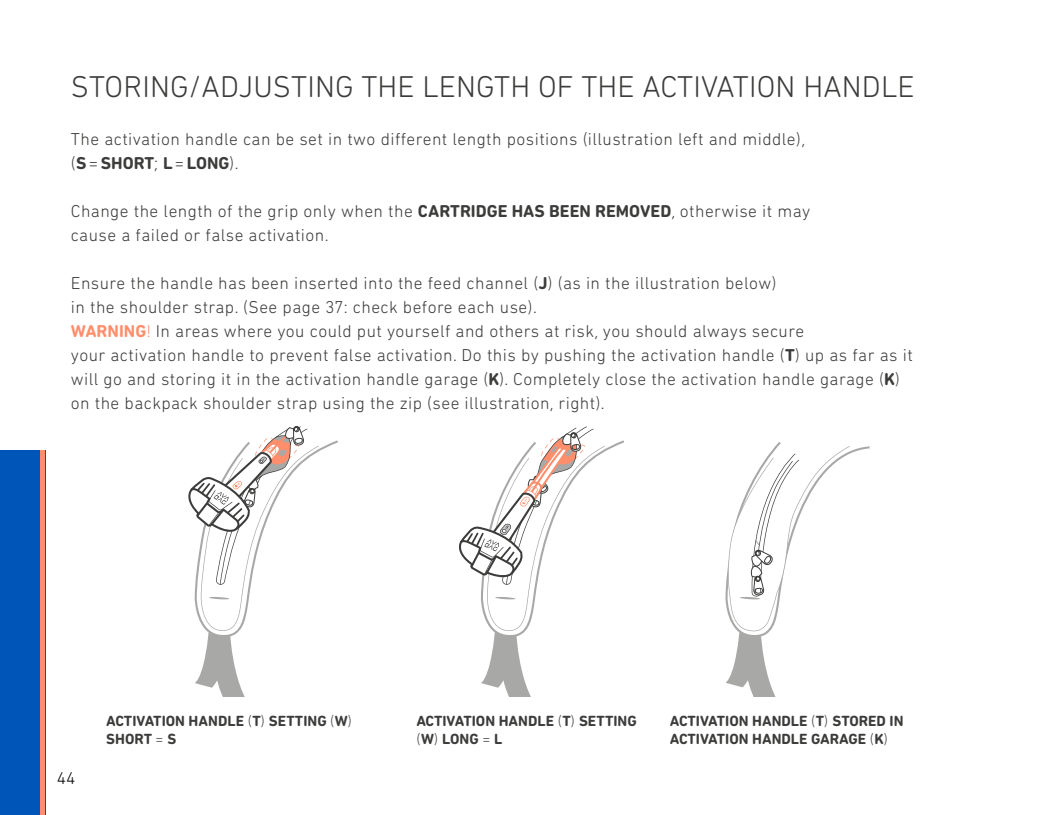
<style>
.page{position:relative;width:1049px;height:815px;background:#fff}
.page>*{position:absolute;margin:0;border:0;box-sizing:border-box;transform-origin:0 0}
.t1{font:300 30.5px "DIN Next Rounded LT Pro";letter-spacing:.005em;color:#3c3c3b}
.t2{font:300 17.5px/24px "DIN Next Rounded LT Pro";letter-spacing:.025em;color:#3c3c3b}
.t3{font:17.5px "OVX DIN Next Rounded LT Pro Bold";color:#3c3c3b}
.t4{font:300 17.5px "DIN Next Rounded LT Pro";color:#000}
.t5{font:15px/18px "OVX DIN Next Rounded LT Pro Bold";color:#3c3c3b}
.s1{font-family:"DIN Next Rounded LT Pro";font-weight:300}
.s2{font-family:"OVX DIN Next Rounded LT Pro Bold";font-weight:400}
.s3{font-family:"OVX DIN Next Rounded LT Pro Bold";font-weight:400;color:#ff8e6c}
</style>
<div class="page">
<div style="left:0;top:450px;width:45px;height:365px;background:#0055b8"></div>
<hr style="left:41px;top:450px;width:4px;height:365px;background:#ff8e6c">
<svg style="left:188px;top:426px;width:150px;height:271px"></svg>
<svg style="left:725px;top:442px;width:144px;height:255px"></svg>
<svg style="left:459px;top:426px;width:165px;height:271px"></svg>
<h1 class="t1" style="left:71px;top:69px;width:845px">STORING/ADJUSTING THE LENGTH OF THE ACTIVATION HANDLE</h1>
<p class="t2" style="left:71px;top:127px;width:736px">The activation handle can be set in two different length positions (illustration left and middle),</p>
<p class="t3" style="left:71px;top:153px;width:169px">(S = SHORT; L = LONG)<span class="s1">.</span></p>
<p class="t2" style="left:71px;top:199px;width:741px">Change the length of the grip only when the <span class="s2">CARTRIDGE HAS BEEN REMOVED</span>, otherwise it may cause a failed or false activation.</p>
<p class="t2" style="left:71px;top:271px;width:843px">Ensure the handle has been inserted into the feed channel (<span class="s2">J</span>) (as in the illustration below)<br>in the shoulder strap. (See page 37: check before each use).<br><span class="s3">WARNING!</span> In areas where you could put yourself and others at risk, you should always secure<br>your activation handle to prevent false activation. Do this by pushing the activation handle <span class="s2">(T</span>) up as far as it will go and storing it in the activation handle garage (<span class="s2">K</span>). Completely close the activation handle garage (<span class="s2">K) </span>on the backpack shoulder strap using the zip (see illustration, right).</p>
<p class="t4" style="left:57px;top:768px;width:20px">44</p>
<p class="t5" style="left:106px;top:712px;width:248px">ACTIVATION HANDLE (T) SETTING (W)<br>SHORT = S</p>
<p class="t5" style="left:416px;top:712px;width:222px">ACTIVATION HANDLE (T) SETTING (W) LONG = L</p>
<p class="t5" style="left:670px;top:712px;width:235px">ACTIVATION HANDLE (T) STORED IN<br>ACTIVATION HANDLE GARAGE (K)</p>
</div>
